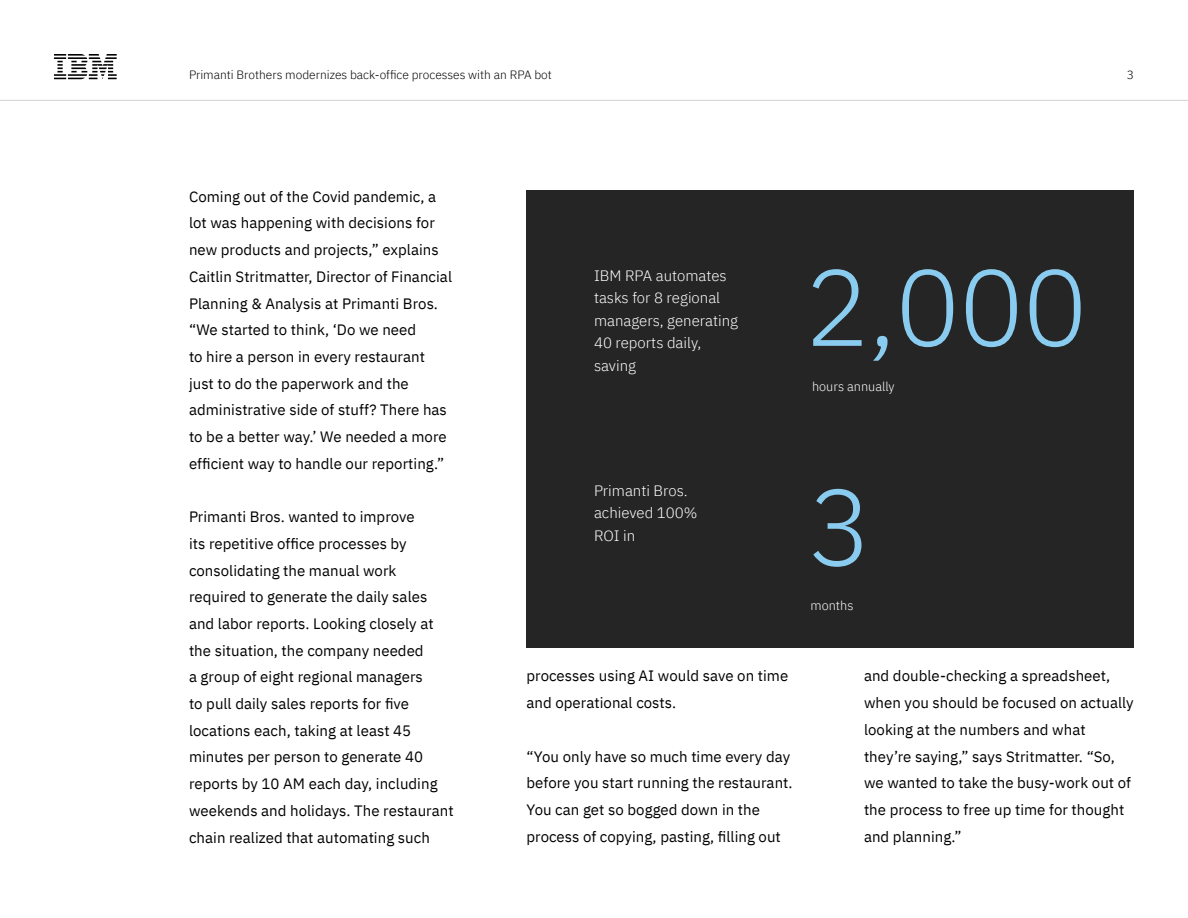
<style>
.page{position:relative;width:1188px;height:918px;background:#fff}
.page>*{position:absolute;margin:0;border:0;box-sizing:border-box;transform-origin:0 0}
.t1{font:300 108px "IBM Plex Sans";color:#8accf0}
.t2{font:15px/26.7px "IBM Plex Sans";letter-spacing:.005em;color:#000}
.t3{font:300 15px/22.5px "IBM Plex Sans";color:#fff}
.t4{font:300 12.75px "IBM Plex Sans";color:#fff}
.t5{font:300 12px "IBM Plex Sans";color:#000101}
</style>
<div class="page">
<hr style="left:0;top:100px;width:1188px;height:1px;background:#d1d3d4">
<svg style="left:54px;top:54px;width:63px;height:25px"></svg>
<div style="left:526px;top:190px;width:608px;height:458px;background:#252525"></div>
<p class="t5" style="left:189px;top:66px;width:364px">Primanti Brothers modernizes back-office processes with an RPA bot</p>
<p class="t5" style="left:1127px;top:66px;width:9px">3</p>
<p class="t2" style="left:189px;top:182px;width:265px">Coming out of the Covid pandemic, a lot was happening with decisions for new products and projects,” explains Caitlin Stritmatter, Director of Financial Planning &amp; Analysis at Primanti Bros. “We started to think, ‘Do we need<br>to hire a person in every restaurant just to do the paperwork and the administrative side of stuff? There has to be a better way.’ We needed a more efficient way to handle our reporting.”</p>
<p class="t2" style="left:189px;top:502px;width:266px">Primanti Bros. wanted to improve<br>its repetitive office processes by consolidating the manual work required to generate the daily sales and labor reports. Looking closely at the situation, the company needed<br>a group of eight regional managers<br>to pull daily sales reports for five locations each, taking at least 45 minutes per person to generate 40 reports by 10 AM each day, including weekends and holidays. The restaurant chain realized that automating such</p>
<p class="t3" style="left:594px;top:263px;width:146px">IBM RPA automates tasks for 8 regional managers, generating<br>40 reports daily, saving</p>
<h1 class="t1" style="left:805px;top:226px;width:284px">2,000</h1>
<p class="t4" style="left:812px;top:377px;width:84px">hours annually</p>
<p class="t3" style="left:594px;top:478px;width:105px">Primanti Bros. achieved 100%<br>ROI in</p>
<h1 class="t1" style="left:808px;top:446px;width:66px">3</h1>
<p class="t4" style="left:811px;top:595px;width:44px">months</p>
<p class="t2" style="left:526px;top:662px;width:263px">processes using AI would save on time and operational costs.</p>
<p class="t2" style="left:526px;top:742px;width:268px">“You only have so much time every day before you start running the restaurant.<br>You can get so bogged down in the process of copying, pasting, filling out</p>
<p class="t2" style="left:864px;top:662px;width:271px">and double-checking a spreadsheet, when you should be focused on actually looking at the numbers and what they’re saying,” says Stritmatter. “So, we wanted to take the busy-work out of the process to free up time for thought and planning.”</p>
</div>
